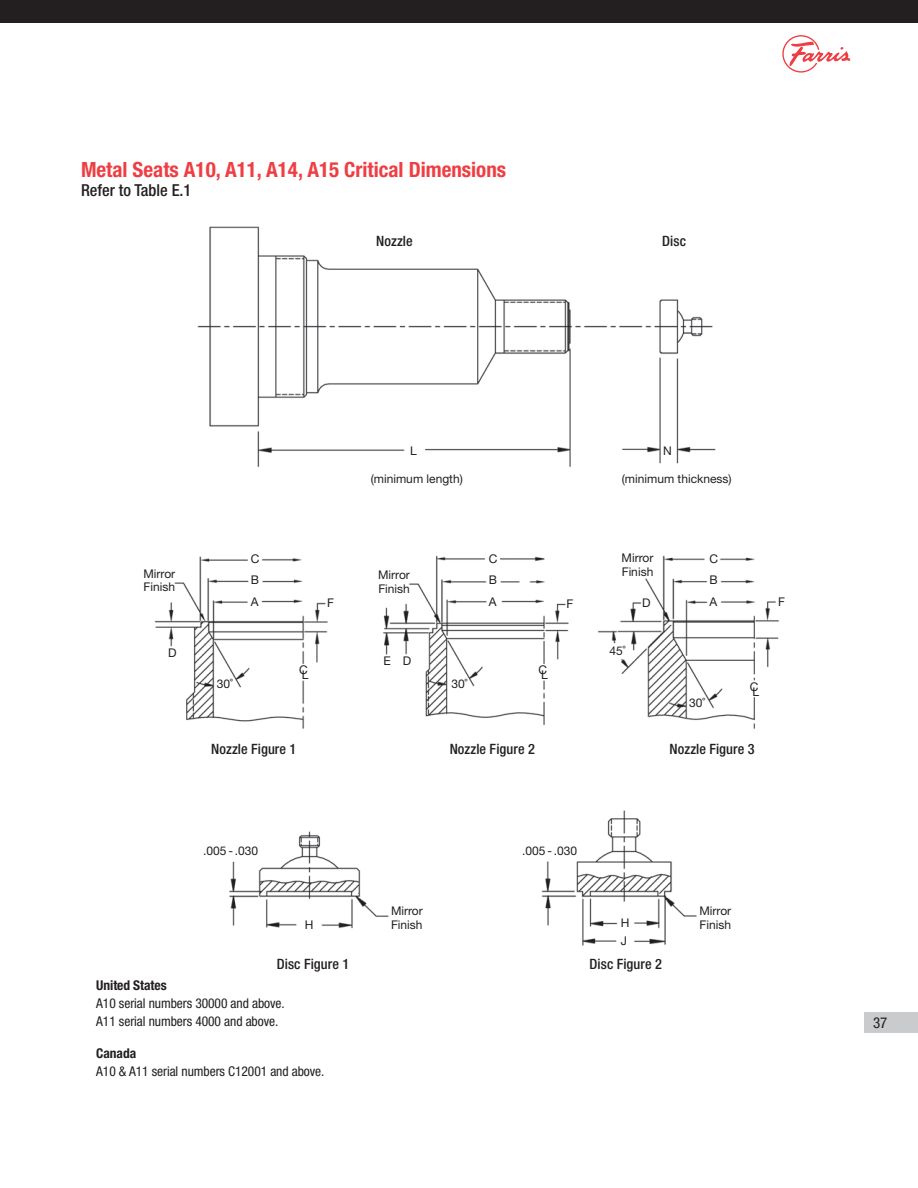
<style>
.page{position:relative;width:918px;height:1188px;background:#fff}
.page>*{position:absolute;margin:0;border:0;box-sizing:border-box;transform-origin:0 0}
.t1{font:700 condensed 21px "Helvetica Neue LT Std";color:#ef3e43}
.t2{font:500 condensed 16.5px "Helvetica Neue LT Std";color:#231f20}
.t3{font:condensed 15px "Helvetica Neue LT Std";color:#231f20}
.t4{font:500 condensed 14.25px "Helvetica Neue LT Std";letter-spacing:.005em;color:#231f20}
.t5{font:condensed 13.5px/18px "Helvetica Neue LT Std";letter-spacing:-.005em;color:#231f20}
.t6{font:700 condensed 13.5px "Helvetica Neue LT Std";letter-spacing:-.005em;color:#231f20}
.t7{font:12px/13.5px "Helvetica Neue LT Std";color:#231f20}
</style>
<div class="page">
<div style="left:0;top:0;width:918px;height:22px;background:#231f20"></div>
<div style="left:864px;top:1012px;width:54px;height:22px;background:#c9cbcc"></div>
<svg style="left:782px;top:35px;width:68px;height:38px"></svg>
<img style="left:154px;top:226px;width:625px;height:720px">
<h1 class="t1" style="left:81px;top:157px;width:427px">Metal Seats A10, A11, A14, A15 Critical Dimensions</h1>
<h2 class="t2" style="left:81px;top:181px;width:112px">Refer to Table E.1</h2>
<p class="t4" style="left:376px;top:232px;width:38px">Nozzle</p>
<p class="t4" style="left:662px;top:232px;width:25px">Disc</p>
<p class="t7" style="left:410px;top:444px;width:8px">L</p>
<p class="t7" style="left:663px;top:444px;width:10px">N</p>
<p class="t7" style="left:143px;top:567px;width:33px">Mirror<br>Finish</p>
<p class="t7" style="left:168px;top:646px;width:10px">D</p>
<p class="t7" style="left:371px;top:471px;width:94px">(minimum length)</p>
<p class="t7" style="left:622px;top:471px;width:111px">(minimum thickness)</p>
<p class="t7" style="left:622px;top:551px;width:33px">Mirror<br>Finish</p>
<p class="t7" style="left:251px;top:552px;width:10px">C</p>
<p class="t7" style="left:489px;top:552px;width:10px">C</p>
<p class="t7" style="left:709px;top:552px;width:10px">C</p>
<p class="t7" style="left:251px;top:573px;width:10px">B</p>
<p class="t7" style="left:489px;top:573px;width:10px">B</p>
<p class="t7" style="left:709px;top:573px;width:10px">B</p>
<p class="t7" style="left:251px;top:594px;width:9px">A</p>
<p class="t7" style="left:378px;top:568px;width:33px">Mirror<br>Finish</p>
<p class="t7" style="left:489px;top:594px;width:9px">A</p>
<p class="t7" style="left:709px;top:594px;width:9px">A</p>
<p class="t7" style="left:327px;top:596px;width:8px">F</p>
<p class="t7" style="left:567px;top:597px;width:8px">F</p>
<p class="t7" style="left:778px;top:594px;width:8px">F</p>
<p class="t7" style="left:642px;top:596px;width:10px">D</p>
<p class="t7" style="left:383px;top:654px;width:9px">E</p>
<p class="t7" style="left:403px;top:654px;width:10px">D</p>
<p class="t7" style="left:299px;top:663px;width:10px">C</p>
<p class="t7" style="left:538px;top:663px;width:10px">C</p>
<p class="t7" style="left:302px;top:668px;width:8px">L</p>
<p class="t7" style="left:541px;top:668px;width:8px">L</p>
<p class="t7" style="left:217px;top:677px;width:18px">30˚</p>
<p class="t7" style="left:452px;top:677px;width:18px">30˚</p>
<p class="t7" style="left:609px;top:644px;width:18px">45˚</p>
<p class="t7" style="left:689px;top:696px;width:18px">30˚</p>
<p class="t7" style="left:750px;top:680px;width:10px">C</p>
<p class="t7" style="left:753px;top:685px;width:8px">L</p>
<p class="t4" style="left:211px;top:741px;width:87px">Nozzle Figure 1</p>
<p class="t4" style="left:450px;top:741px;width:87px">Nozzle Figure 2</p>
<p class="t4" style="left:669px;top:741px;width:87px">Nozzle Figure 3</p>
<p class="t7" style="left:203px;top:844px;width:56px">.005 - .030</p>
<p class="t7" style="left:522px;top:844px;width:56px">.005 - .030</p>
<p class="t7" style="left:391px;top:904px;width:33px">Mirror<br>Finish</p>
<p class="t7" style="left:700px;top:904px;width:33px">Mirror<br>Finish</p>
<p class="t7" style="left:305px;top:918px;width:10px">H</p>
<p class="t7" style="left:621px;top:914px;width:10px;line-height:18px">H<br>J</p>
<p class="t4" style="left:277px;top:955px;width:74px">Disc Figure 1</p>
<p class="t4" style="left:590px;top:955px;width:74px">Disc Figure 2</p>
<p class="t6" style="left:96px;top:977px;width:72px">United States</p>
<p class="t5" style="left:96px;top:994px;width:190px">A10 serial numbers 30000 and above.<br>A11 serial numbers 4000 and above.</p>
<p class="t6" style="left:96px;top:1045px;width:41px">Canada</p>
<p class="t5" style="left:96px;top:1062px;width:230px">A10 &amp; A11 serial numbers C12001 and above.</p>
<p class="t3" style="left:873px;top:1014px;width:16px">37</p>
</div>
